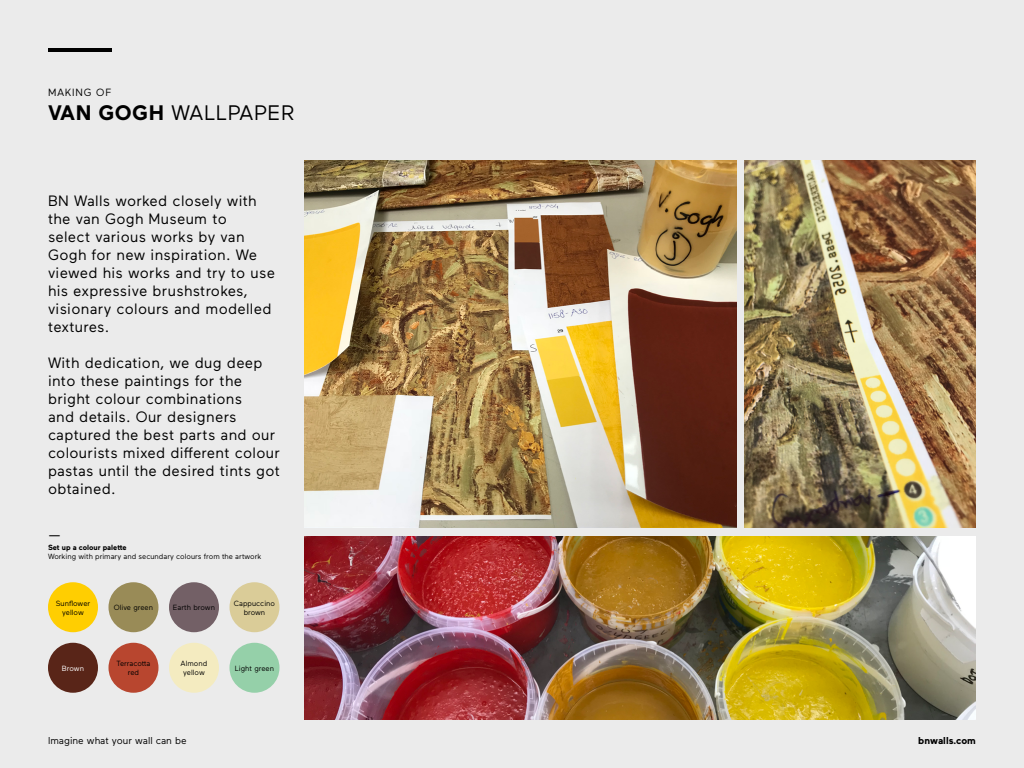
<style>
.page{position:relative;width:1024px;height:768px;background:#ebebeb}
.page>*{position:absolute;margin:0;border:0;box-sizing:border-box;transform-origin:0 0}
.t1{font:21px "Maax";letter-spacing:.025em;color:#000}
.t2{font:15px/18px "Maax";letter-spacing:.02em;color:#000}
.t3{font:10.5px "Maax";letter-spacing:.075em;color:#000}
.t4{font:10px "Maax";color:#000}
.t5{font:700 10px "Maax";color:#000}
.t6{font:7.5px/9px "Maax";color:#000;text-align:center}
.t7{font:700 7.5px "Maax";color:#000}
.t8{font:7.5px "Maax";letter-spacing:-.005em;color:#fff}
.s1{font-weight:700}
</style>
<div class="page">
<hr style="left:48px;top:48px;width:64px;height:4px;background:#000">
<div style="left:48px;top:643px;width:50px;height:50px;background:#592518;border-radius:50%"></div>
<div style="left:48px;top:582px;width:50px;height:50px;background:#ffce01;border-radius:50%"></div>
<div style="left:108px;top:643px;width:50px;height:50px;background:#b8462f;border-radius:50%"></div>
<div style="left:108px;top:582px;width:50px;height:50px;background:#998b57;border-radius:50%"></div>
<div style="left:169px;top:643px;width:50px;height:50px;background:#f4ebc0;border-radius:50%"></div>
<div style="left:169px;top:582px;width:50px;height:50px;background:#736066;border-radius:50%"></div>
<div style="left:230px;top:643px;width:50px;height:50px;background:#95d0a9;border-radius:50%"></div>
<div style="left:230px;top:582px;width:50px;height:50px;background:#dacc98;border-radius:50%"></div>
<img style="left:744px;top:160px;width:232px;height:368px">
<img style="left:304px;top:160px;width:432px;height:368px">
<img style="left:304px;top:536px;width:672px;height:184px">
<p class="t3" style="left:48px;top:86px;width:65px">MAKING OF</p>
<h1 class="t1" style="left:48px;top:99px;width:248px"><span class="s1">VAN GOGH</span> WALLPAPER</h1>
<p class="t2" style="left:48px;top:191px;width:229px">BN Walls worked closely with the van Gogh Museum to<br>select various works by van<br>Gogh for new inspiration. We viewed his works and try to use his expressive brushstrokes, visionary colours and modelled textures.</p>
<p class="t2" style="left:48px;top:353px;width:234px">With dedication, we dug deep into these paintings for the bright colour combinations<br>and details. Our designers captured the best parts and our colourists mixed different colour pastas until the desired tints got obtained.</p>
<p class="t2" style="left:48px;top:526px;width:14px">—</p>
<p class="t7" style="left:48px;top:543px;width:80px">Set up a colour palette</p>
<p class="t6" style="left:48px;top:552px;width:215px">Working with primary and secundary colours from the artwork</p>
<p class="t6" style="left:56px;top:598px;width:36px">Sunflower yellow</p>
<p class="t8" style="left:62px;top:663px;width:24px">Brown</p>
<p class="t6" style="left:114px;top:603px;width:41px">Olive green</p>
<p class="t6" style="left:116px;top:659px;width:36px">Terracotta red</p>
<p class="t6" style="left:173px;top:603px;width:44px">Earth brown</p>
<p class="t6" style="left:181px;top:659px;width:28px">Almond yellow</p>
<p class="t6" style="left:234px;top:598px;width:43px">Cappuccino brown</p>
<p class="t6" style="left:235px;top:663px;width:41px">Light green</p>
<p class="t4" style="left:48px;top:734px;width:140px">Imagine what your wall can be</p>
<p class="t5" style="left:918px;top:734px;width:59px">bnwalls.com</p>
</div>
